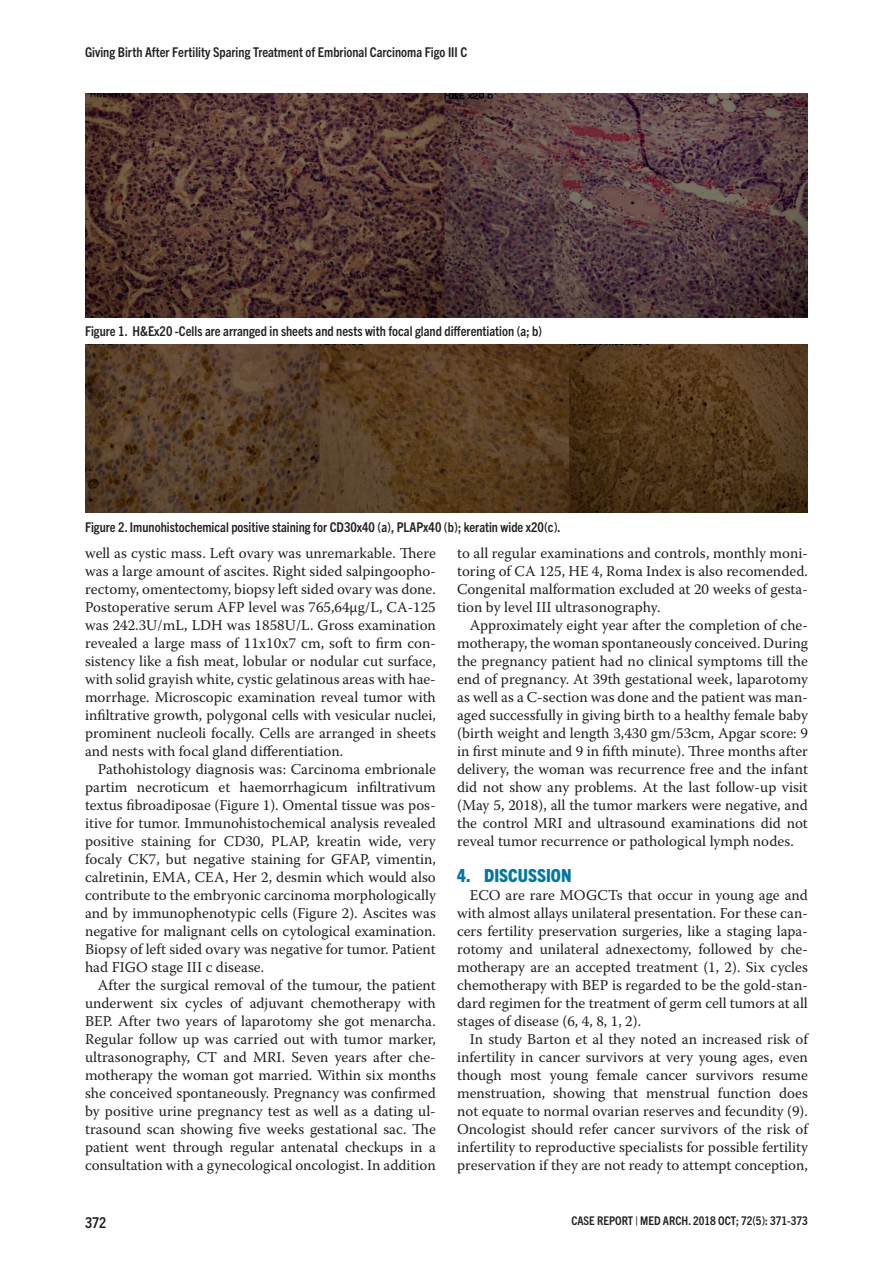
<style>
.page{position:relative;width:893px;height:1263px;background:#fff}
.page>*{position:absolute;margin:0;border:0;box-sizing:border-box;transform-origin:0 0}
.t1{font:18.15px "Times New Roman";color:#231f20}
.t2{font:800 condensed 18px "Trade Gothic Next LT Pro";color:#0077a3}
.t3{font:15px/18px "Warnock Pro";color:#231f20;text-align:justify}
.t4{font:700 condensed 15px "Trade Gothic Next LT Pro";color:#231f20}
.t5{font:700 condensed 13.5px "Trade Gothic Next LT Pro";color:#231f20}
.t6{font:700 condensed 12px "Trade Gothic Next LT Pro";color:#231f20}
</style>
<div class="page">
<img style="left:85px;top:94px;width:723px;height:223px">
<img style="left:85px;top:345px;width:723px;height:168px">
<p class="t5" style="left:85px;top:43px;width:384px">Giving Birth After Fertility Sparing Treatment of Embrional Carcinoma Figo III C</p>
<p class="t1" style="left:71px;top:316px;width:731px">Figure 2: Imunohistochemical positive staining for CD30x40 (a), PLAPx40 (b); keratin wide x20(c).</p>
<p class="t5" style="left:85px;top:322px;width:459px">Figure 1. H&amp;Ex20 -Cells are arranged in sheets and nests with focal gland differentiation (a; b)</p>
<p class="t5" style="left:85px;top:517px;width:477px">Figure 2. Imunohistochemical positive staining for CD30x40 (a), PLAPx40 (b); keratin wide x20(c).</p>
<p class="t3" style="left:85px;top:544px;width:352px">well as cystic mass. Left ovary was unremarkable. There was a large amount of ascites. Right sided salpingoopho&shy;rectomy, omentectomy, biopsy left sided ovary was done.<br>Postoperative serum AFP level was 765,64μg/L, CA-125 was 242.3U/mL, LDH was 1858U/L. Gross examination revealed a large mass of 11x10x7 cm, soft to firm con&shy;sistency like a fish meat, lobular or nodular cut surface, with solid grayish white, cystic gelatinous areas with hae&shy;morrhage. Microscopic examination reveal tumor with infiltrative growth, polygonal cells with vesicular nuclei, prominent nucleoli focally. Cells are arranged in sheets and nests with focal gland differentiation.</p>
<p class="t3" style="left:85px;top:760px;width:352px;text-indent:13px">Pathohistology diagnosis was: Carcinoma embrionale partim necroticum et haemorrhagicum infiltrativum textus fibroadiposae (Figure 1). Omental tissue was pos&shy;itive for tumor. Immunohistochemical analysis revealed positive staining for CD30, PLAP, kreatin wide, very focaly CK7, but negative staining for GFAP, vimentin, calretinin, EMA, CEA, Her 2, desmin which would also contribute to the embryonic carcinoma morphologically and by immunophenotypic cells (Figure 2). Ascites was negative for malignant cells on cytological examination.<br>Biopsy of left sided ovary was negative for tumor. Patient had FIGO stage III c disease.</p>
<p class="t3" style="left:85px;top:976px;width:352px;text-indent:13px">After the surgical removal of the tumour, the patient underwent six cycles of adjuvant chemotherapy with BEP. After two years of laparotomy she got menarcha.<br>Regular follow up was carried out with tumor marker, ultrasonography, CT and MRI. Seven years after che&shy;motherapy the woman got married. Within six months she conceived spontaneously. Pregnancy was confirmed by positive urine pregnancy test as well as a dating ul&shy;trasound scan showing five weeks gestational sac. The patient went through regular antenatal checkups in a consultation with a gynecological oncologist. In addition</p>
<p class="t3" style="left:457px;top:544px;width:352px">to all regular examinations and controls, monthly moni&shy;toring of CA 125, HE 4, Roma Index is also recomended.<br>Congenital malformation excluded at 20 weeks of gesta&shy;tion by level III ultrasonography.</p>
<p class="t3" style="left:457px;top:616px;width:352px;text-indent:13px">Approximately eight year after the completion of che&shy;motherapy, the woman spontaneously conceived. During the pregnancy patient had no clinical symptoms till the end of pregnancy. At 39th gestational week, laparotomy as well as a C-section was done and the patient was man&shy;aged successfully in giving birth to a healthy female baby (birth weight and length 3,430 gm/53cm, Apgar score: 9 in first minute and 9 in fifth minute). Three months after delivery, the woman was recurrence free and the infant did not show any problems. At the last follow-up visit (May 5, 2018), all the tumor markers were negative, and the control MRI and ultrasound examinations did not reveal tumor recurrence or pathological lymph nodes.</p>
<p class="t2" style="left:457px;top:863px;width:116px">4. DISCUSSION</p>
<p class="t3" style="left:457px;top:886px;width:352px;text-indent:13px">ECO are rare MOGCTs that occur in young age and with almost allays unilateral presentation. For these can&shy;cers fertility preservation surgeries, like a staging lapa&shy;rotomy and unilateral adnexectomy, followed by che&shy;motherapy are an accepted treatment (1, 2). Six cycles chemotherapy with BEP is regarded to be the gold-stan&shy;dard regimen for the treatment of germ cell tumors at all stages of disease (6, 4, 8, 1, 2).</p>
<p class="t3" style="left:457px;top:1030px;width:352px;text-indent:13px">In study Barton et al they noted an increased risk of infertility in cancer survivors at very young ages, even though most young female cancer survivors resume menstruation, showing that menstrual function does not equate to normal ovarian reserves and fecundity (9).<br>Oncologist should refer cancer survivors of the risk of infertility to reproductive specialists for possible fertility preservation if they are not ready to attempt conception,</p>
<p class="t4" style="left:85px;top:1212px;width:23px">372</p>
<p class="t6" style="left:571px;top:1213px;width:238px">CASE REPORT | Med Arch . 2018 OCT; 72(5): 371-373</p>
</div>
